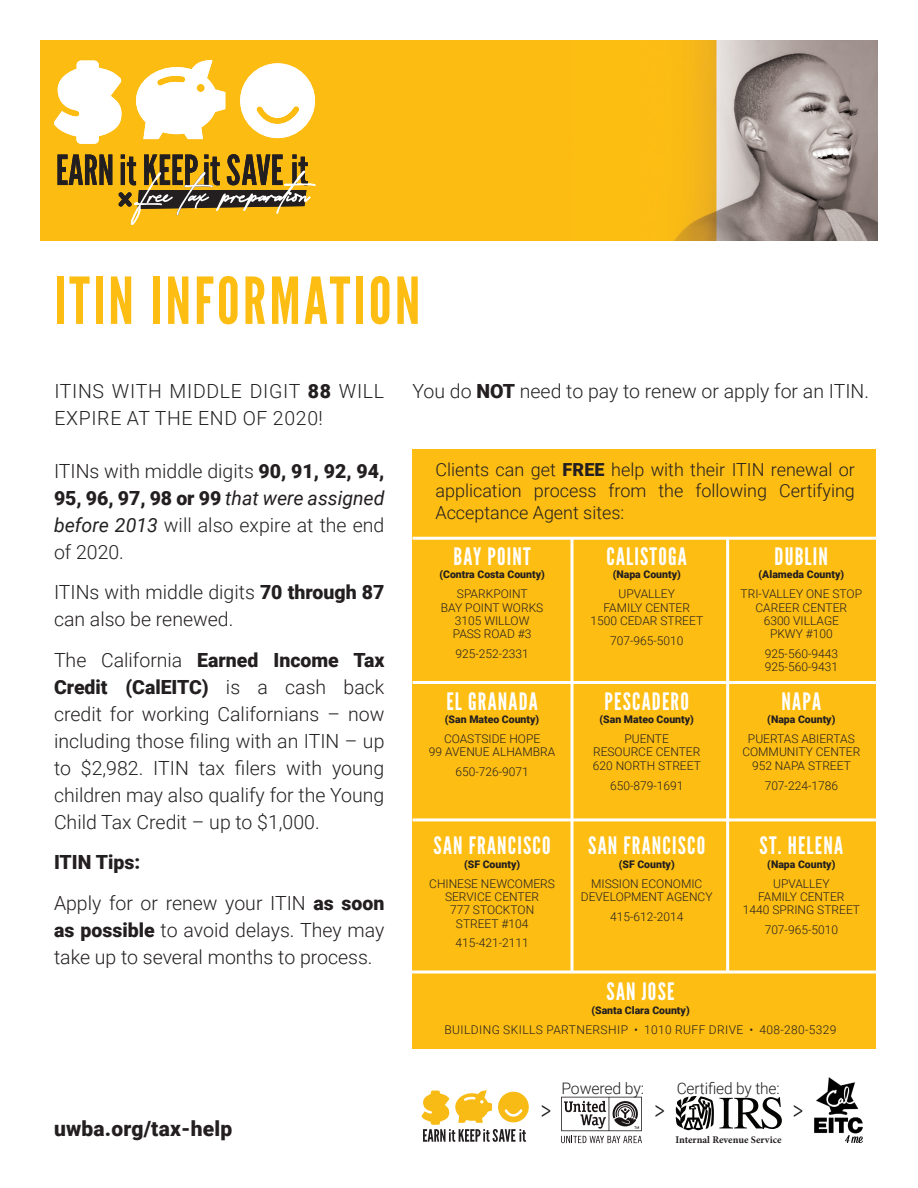
<style>
.page{position:relative;width:918px;height:1188px;background:#fff}
.page>*{position:absolute;margin:0;border:0;box-sizing:border-box;transform-origin:0 0}
.t1{font:64.5px "League Gothic";letter-spacing:.05em;color:#fdbd12}
.t2{font:300 28.2px "Roboto";color:#231f20;scale:.72 1}
.Table_Paragraph{font:24px "League Gothic";letter-spacing:.05em;color:#fff}
.t3{font:900 21px "Roboto";letter-spacing:.01em;color:#231f20}
.EKS__ITIN_Informatio{font:300 19.5px/27px "Roboto";color:#222;text-align:justify}
.EKS__ITIN_Informatio-2{font:300 19.5px/27px "Roboto";color:#231f20;text-align:justify}
.EKS__ITIN_Informatio-3{font:300 19.5px/27px "Roboto";letter-spacing:.035em;color:#222}
.EKS__ITIN_Informatio-4{font:900 19.5px "Roboto";color:#231f20}
.t4{font:300 18px/21.6px "Roboto";color:#231f20;text-align:justify}
.t5{font:300 15.9px "Roboto";letter-spacing:-.01em;color:#231f20}
.Table_Paragraph-2{font:300 12px/13.2px "Roboto";color:#231f20;text-align:center}
.Table_Paragraph-3{font:300 12px "Roboto";letter-spacing:.035em;color:#231f20}
.Table_Paragraph-4{font:900 10.5px "Roboto";color:#231f20}
.t6{font:700 10.2px "Minion Pro";color:#231f20}
.s1{font-weight:900;color:#231f20}
.s2{color:#231f20}
.s3{font-weight:400;font-style:italic;color:#231f20}
.s4{font-weight:400;font-style:italic}
.s5{font-weight:900}
</style>
<div class="page">
<div style="left:413px;top:449px;width:463px;height:600px;background:#fdbd12"></div>
<hr style="left:413px;top:818px;width:470px;height:3px;background:#fff">
<hr style="left:413px;top:681px;width:470px;height:3px;background:#fff">
<hr style="left:413px;top:537px;width:470px;height:3px;background:#fff">
<hr style="left:726px;top:538px;width:3px;height:434px;background:#fff">
<hr style="left:570px;top:538px;width:3px;height:434px;background:#fff">
<div style="left:40px;top:41px;width:838px;height:200px;background:#fdbc12"></div>
<svg style="left:58px;top:154px;width:54px;height:31px"></svg>
<svg style="left:118px;top:154px;width:198px;height:71px"></svg>
<svg style="left:240px;top:63px;width:75px;height:75px"></svg>
<svg style="left:136px;top:60px;width:89px;height:79px"></svg>
<svg style="left:54px;top:60px;width:68px;height:84px"></svg>
<img style="left:572px;top:40px;width:306px;height:201px">
<hr style="left:410px;top:971px;width:471px;height:3px;background:#fff">
<svg style="left:422px;top:1090px;width:107px;height:52px"></svg>
<svg style="left:676px;top:1096px;width:106px;height:34px"></svg>
<svg style="left:561px;top:1097px;width:81px;height:46px"></svg>
<img style="left:814px;top:1077px;width:49px;height:66px">
<p class="t1" style="left:54px;top:262px;width:368px">ITIN INFORMATION</p>
<p class="EKS__ITIN_Informatio-3" style="left:54px;top:377px;width:331px">ITINS WITH MIDDLE DIGIT <span class="s1">88</span> WILL<br>EXPIRE AT THE END OF 2020!</p>
<p class="EKS__ITIN_Informatio" style="left:54px;top:457px;width:332px"><span class="s2">ITINs with middle digits</span> <span class="s1">90, 91, 92, 94, 95, 96, 97, 98 or 99</span> <span class="s3">that were assigned </span><span class="s4">before 2013</span> will also expire at the end of 2020.</p>
<p class="EKS__ITIN_Informatio" style="left:54px;top:578px;width:332px">ITINs with middle digit<span class="s2">s</span> <span class="s1">70 through 87 </span><span class="s2">can also be renewed.</span></p>
<p class="EKS__ITIN_Informatio" style="left:54px;top:646px;width:332px"><span class="s2">The California</span> <span class="s1">Earned Income Tax Credit (CalEITC)</span> <span class="s2">is a cash back credit for working Californians</span> – <span class="s2">now includin</span>g those filing with an ITIN – up to $2,982. ITIN tax filers with young children may also qualify for the Young Child Tax Credit – up to $1,000.</p>
<p class="EKS__ITIN_Informatio-4" style="left:54px;top:849px;width:88px">ITIN Tips:</p>
<p class="EKS__ITIN_Informatio-2" style="left:54px;top:889px;width:332px">Apply for or renew your ITIN <span class="s5">as soon as possible</span> to avoid delays. They may take up to several months to process.</p>
<p class="t3" style="left:54px;top:1114px;width:180px">uwba.org/tax-help</p>
<p class="EKS__ITIN_Informatio" style="left:413px;top:377px;width:458px">You do <span class="s1">NOT</span> need to pay to renew or apply for an ITIN.</p>
<p class="t4" style="left:435px;top:458px;width:421px">Clients can get <span class="s5">FREE</span> help with their ITIN renewal or application process from the following Certifying Acceptance Agent sites:</p>
<p class="Table_Paragraph" style="left:454px;top:542px;width:79px">BAY POINT</p>
<p class="Table_Paragraph-4" style="left:439px;top:567px;width:107px">(Contra Costa County)</p>
<p class="Table_Paragraph-2" style="left:441px;top:587px;width:104px">SPARKPOINT<br>BAY POINT WORKS<br>3105 WILLOW<br>PASS ROAD #3</p>
<p class="Table_Paragraph-2" style="left:455px;top:647px;width:75px">925-252-2331</p>
<p class="Table_Paragraph" style="left:607px;top:542px;width:82px">CALISTOGA</p>
<p class="Table_Paragraph-4" style="left:613px;top:567px;width:70px">(Napa County)</p>
<p class="Table_Paragraph-2" style="left:591px;top:587px;width:114px">UPVALLEY<br>FAMILY CENTER<br>1500 CEDAR STREET</p>
<p class="Table_Paragraph-2" style="left:610px;top:633px;width:75px">707-965-5010</p>
<p class="Table_Paragraph" style="left:775px;top:542px;width:55px">DUBLIN</p>
<p class="Table_Paragraph-4" style="left:759px;top:567px;width:87px">(Alameda County)</p>
<p class="Table_Paragraph-2" style="left:741px;top:587px;width:123px">TRI-VALLEY ONE STOP<br>CAREER CENTER<br>6300 VILLAGE<br>PKWY #100</p>
<p class="Table_Paragraph-2" style="left:765px;top:647px;width:75px;text-align:left">925-560-9443<br>925-560-9431</p>
<p class="Table_Paragraph" style="left:446px;top:687px;width:93px">EL GRANADA</p>
<p class="Table_Paragraph-4" style="left:445px;top:712px;width:96px">(San Mateo County)</p>
<p class="Table_Paragraph-2" style="left:429px;top:732px;width:128px">COASTSIDE HOPE<br>99 AVENUE ALHAMBRA</p>
<p class="Table_Paragraph-2" style="left:455px;top:765px;width:75px">650-726-9071</p>
<p class="Table_Paragraph" style="left:434px;top:831px;width:118px">SAN FRANCISCO</p>
<p class="Table_Paragraph-4" style="left:464px;top:857px;width:58px">(SF County)</p>
<p class="Table_Paragraph-2" style="left:429px;top:877px;width:127px">CHINESE NEWCOMERS<br>SERVICE CENTER<br>777 STOCKTON<br>STREET #104</p>
<p class="Table_Paragraph-2" style="left:455px;top:936px;width:75px">415-421-2111</p>
<p class="Table_Paragraph" style="left:605px;top:687px;width:86px">PESCADERO</p>
<p class="Table_Paragraph-4" style="left:600px;top:712px;width:96px">(San Mateo County)</p>
<p class="Table_Paragraph-2" style="left:593px;top:732px;width:110px">PUENTE<br>RESOURCE CENTER<br>620 NORTH STREET</p>
<p class="Table_Paragraph-2" style="left:610px;top:778px;width:75px">650-879-1691</p>
<p class="Table_Paragraph" style="left:588px;top:831px;width:118px">SAN FRANCISCO</p>
<p class="Table_Paragraph-4" style="left:619px;top:857px;width:58px">(SF County)</p>
<p class="Table_Paragraph-2" style="left:581px;top:877px;width:133px">MISSION ECONOMIC<br>DEVELOPMENT AGENCY</p>
<p class="Table_Paragraph-2" style="left:610px;top:910px;width:75px">415-612-2014</p>
<p class="Table_Paragraph" style="left:782px;top:687px;width:41px">NAPA</p>
<p class="Table_Paragraph-4" style="left:767px;top:712px;width:70px">(Napa County)</p>
<p class="Table_Paragraph-2" style="left:742px;top:732px;width:120px">PUERTAS ABIERTAS<br>COMMUNITY CENTER<br>952 NAPA STREET</p>
<p class="Table_Paragraph-2" style="left:765px;top:778px;width:75px">707-224-1786</p>
<p class="Table_Paragraph" style="left:760px;top:831px;width:85px">ST. HELENA</p>
<p class="Table_Paragraph-4" style="left:767px;top:857px;width:70px">(Napa County)</p>
<p class="Table_Paragraph-2" style="left:743px;top:877px;width:119px">UPVALLEY<br>FAMILY CENTER<br>1440 SPRING STREET</p>
<p class="Table_Paragraph-2" style="left:765px;top:923px;width:75px">707-965-5010</p>
<p class="Table_Paragraph" style="left:607px;top:977px;width:69px">SAN JOSE</p>
<p class="Table_Paragraph-4" style="left:591px;top:1003px;width:100px">(Santa Clara County)</p>
<p class="Table_Paragraph-3" style="left:444px;top:1021px;width:394px">BUILDING SKILLS PARTNERSHIP • 1010 RUFF DRIVE • 408-280-5329</p>
<p class="t5" style="left:561px;top:1077px;width:84px">Powered by:</p>
<p class="t2" style="left:541px;top:1090px;width:16px">&gt;</p>
<p class="t2" style="left:655px;top:1090px;width:16px">&gt;</p>
<p class="t5" style="left:677px;top:1077px;width:104px">Certified by the:</p>
<p class="t6" style="left:676px;top:1132px;width:108px">Internal Revenue Service</p>
<p class="t2" style="left:793px;top:1091px;width:16px">&gt;</p>
</div>
